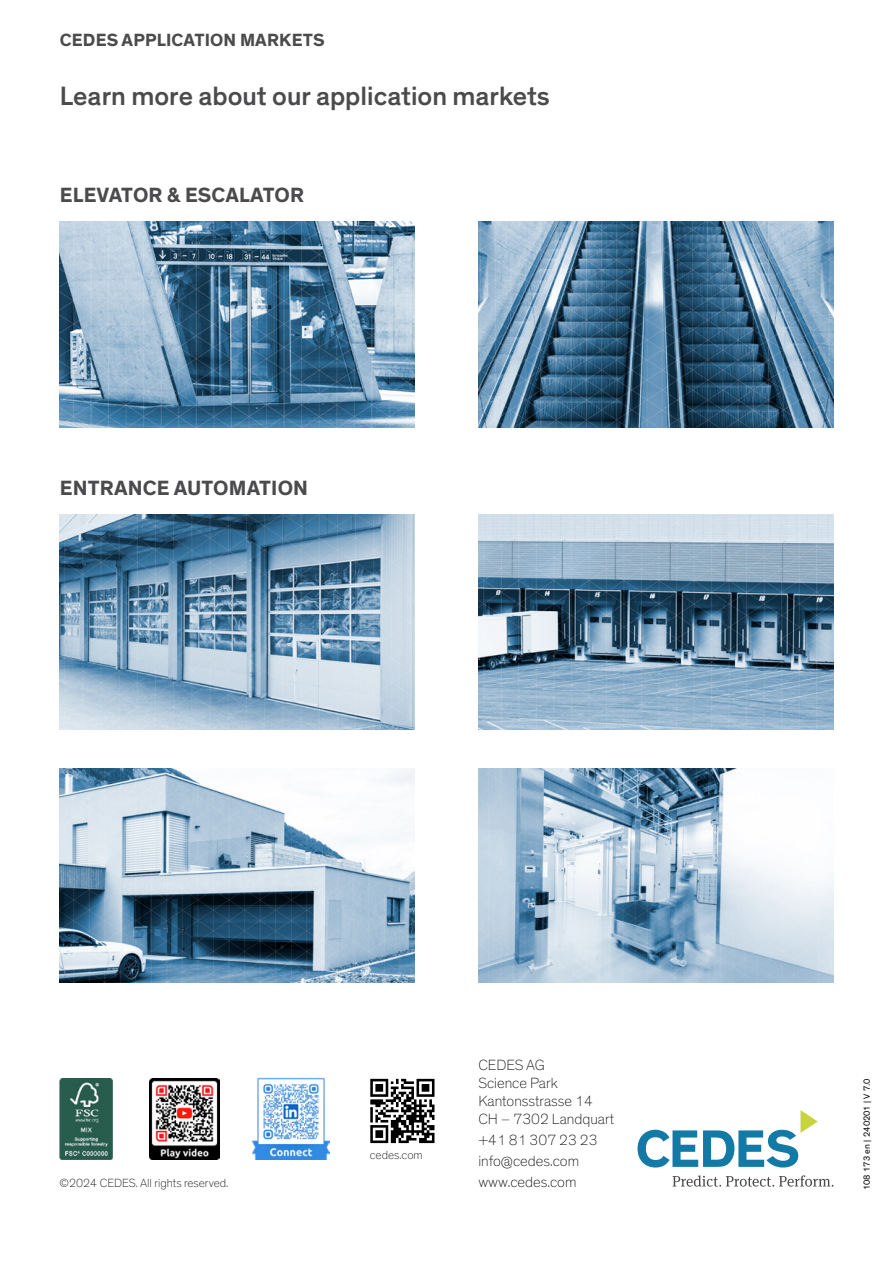
<style>
.page{position:relative;width:893px;height:1263px;background:#fff}
.page>*{position:absolute;margin:0;border:0;box-sizing:border-box;transform-origin:0 0}
.t1{font:500 27px "Theinhardt";color:#4b4b4d}
.t2{font:700 21px "Theinhardt";letter-spacing:.01em;color:#4b4b4d}
.t3{font:700 18px "Theinhardt";letter-spacing:.01em;color:#4b4b4d}
.t4{font:100 15px/18px "Theinhardt";color:#010305}
.t5{font:100 12px "Theinhardt";color:#010305}
.t6{font:9px "Theinhardt";color:#000}
</style>
<div class="page">
<img style="left:478px;top:514px;width:355px;height:215px">
<img style="left:60px;top:768px;width:355px;height:214px">
<img style="left:60px;top:222px;width:355px;height:205px">
<img style="left:478px;top:222px;width:355px;height:205px">
<img style="left:60px;top:1079px;width:53px;height:80px">
<img style="left:150px;top:1078px;width:69px;height:81px">
<svg style="left:370px;top:1078px;width:65px;height:65px"></svg>
<svg style="left:370px;top:1079px;width:64px;height:64px"></svg>
<img style="left:253px;top:1077px;width:76px;height:82px">
<svg style="left:637px;top:1110px;width:181px;height:57px"></svg>
<svg style="left:672px;top:1175px;width:161px;height:12px"></svg>
<img style="left:478px;top:768px;width:355px;height:214px">
<img style="left:60px;top:514px;width:355px;height:215px">
<p class="t3" style="left:60px;top:29px;width:266px">CEDES APPLICATION MARKETS</p>
<h1 class="t1" style="left:60px;top:80px;width:492px">Learn more about our application markets</h1>
<h2 class="t2" style="left:60px;top:182px;width:246px">ELEVATOR &amp; ESCALATOR</h2>
<h2 class="t2" style="left:60px;top:475px;width:250px">ENTRANCE AUTOMATION</h2>
<p class="t5" style="left:60px;top:1176px;width:170px">©2024 CEDES. All rights reserved.</p>
<p class="t5" style="left:370px;top:1148px;width:54px">cedes.com</p>
<p class="t4" style="left:478px;top:1056px;width:137px">CEDES AG<br>Science Park<br>Kantonsstrasse 14<br>CH – 7302 Landquart</p>
<p class="t4" style="left:478px;top:1130px;width:121px;line-height:21px">+41 81 307 23 23 info@cedes.com www.cedes.com</p>
<p class="t6" style="left:861px;top:1190px;width:113px;rotate:-90deg">108 173 en | 240201 | V 7.0</p>
</div>
